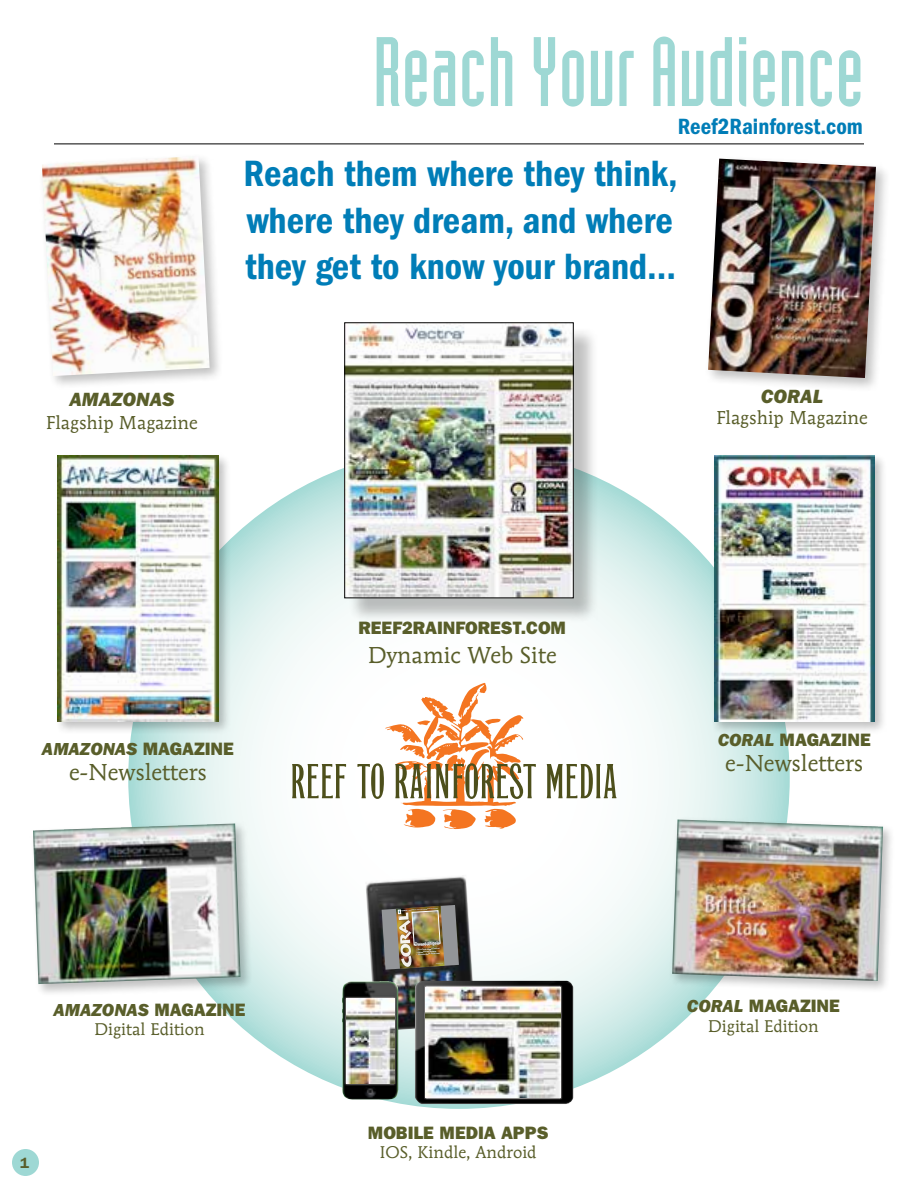
<style>
.page{position:relative;width:918px;height:1188px;background:#fff}
.page>*{position:absolute;margin:0;border:0;box-sizing:border-box;transform-origin:0 0}
.t1{font:96.45px "Industria LT Std Solid";color:#9ed8d4}
.t2{font:37.95px/46.5px "ITC Franklin Gothic Std Dm Cd";color:#007db7}
.t3{font:22.8px "Mendoza Roman Std";color:#595e2a}
.t4{font:22.8px "ITC Franklin Gothic Std Dm Cd";color:#007db7}
.t5{font:19.8px "ITC Franklin Gothic Std Hvy It";color:#595e2a}
.t6{font:18.45px "Mendoza Roman Std";color:#595e2a}
.t7{font:18px "ITC Franklin Gothic Std Hvy";color:#595e2a}
.t8{font:18px "ITC Franklin Gothic Std Hvy It";color:#595e2a}
.t9{font:16.8px "Mendoza Roman Std";color:#595e2a}
.t10{font:600 15px "ITC Franklin Gothic Std";color:#595e2a}
.t11{font:600 condensed 6px "Myriad Pro";color:#fff}
.t12{font:700 2.1px "Myriad Pro";color:#fff}
.s1{font-family:"ITC Franklin Gothic Std Hvy"}
.s2{font-family:"ITC Franklin Gothic Std Hvy It"}
</style>
<div class="page">
<div style="left:12px;top:1149px;width:27px;height:27px;background:#9ed8d4;border-radius:50%"></div>
<svg style="left:128px;top:447px;width:662px;height:662px"></svg>
<div style="left:348px;top:326px;width:251px;height:297px;background:#000;opacity:.25"></div>
<img style="left:346px;top:325px;width:226px;height:271px">
<div style="left:344px;top:323px;width:230px;height:275px;border:1px solid #000"></div>
<div style="left:669px;top:816px;width:227px;height:178px;background:#000;opacity:.25"></div>
<img style="left:672px;top:819px;width:211px;height:162px">
<div style="left:30px;top:820px;width:223px;height:176px;background:#000;opacity:.25"></div>
<img style="left:33px;top:823px;width:208px;height:161px">
<div style="left:54px;top:452px;width:177px;height:282px;background:#000;opacity:.25"></div>
<img style="left:58px;top:456px;width:160px;height:266px">
<div style="left:710px;top:452px;width:177px;height:282px;background:#000;opacity:.25"></div>
<img style="left:714px;top:456px;width:160px;height:266px">
<img style="left:365px;top:875px;width:111px;height:156px">
<img style="left:382px;top:905px;width:77px;height:65px">
<img style="left:415px;top:981px;width:158px;height:123px">
<img style="left:426px;top:987px;width:134px;height:111px">
<img style="left:342px;top:981px;width:56px;height:118px">
<img style="left:347px;top:998px;width:48px;height:86px">
<hr style="left:54px;top:144px;width:810px;height:1px;background:#000">
<div style="left:38px;top:152px;width:185px;height:238px;background:#000;opacity:.25"></div>
<img style="left:42px;top:156px;width:168px;height:220px">
<div style="left:704px;top:155px;width:186px;height:238px;background:#000;opacity:.25"></div>
<img style="left:708px;top:159px;width:168px;height:219px">
<svg style="left:292px;top:682px;width:325px;height:147px"></svg>
<p class="t5" style="left:69px;top:388px;width:106px">AMAZONAS</p>
<p class="t6" style="left:46px;top:411px;width:153px">Flagship Magazine</p>
<h1 class="t1" style="left:373px;top:19px;width:492px">Reach Your Audience</h1>
<p class="t4" style="left:678px;top:113px;width:187px">Reef2Rainforest.com</p>
<p class="t2" style="left:243px;top:151px;width:436px">Reach them where they think, where they dream, and where they get to know your brand...</p>
<p class="t5" style="left:761px;top:385px;width:64px">CORAL</p>
<p class="t6" style="left:716px;top:407px;width:153px">Flagship Magazine</p>
<p class="t8" style="left:42px;top:738px;width:194px">AMAZONAS <span class="s1">MAGAZINE</span></p>
<p class="t3" style="left:69px;top:758px;width:139px">e-Newsletters</p>
<p class="t8" style="left:54px;top:999px;width:194px">AMAZONAS <span class="s1">MAGAZINE</span></p>
<p class="t9" style="left:94px;top:1019px;width:112px">Digital Edition</p>
<p class="t10" style="left:20px;top:1154px;width:10px">1</p>
<p class="t7" style="left:359px;top:618px;width:209px">REEF2RAINFOREST.COM</p>
<p class="t3" style="left:368px;top:641px;width:190px">Dynamic Web Site</p>
<p class="t11" style="left:414px;top:941px;width:26px;rotate:-4deg">Dwarf Angels</p>
<p class="t12" style="left:417px;top:948px;width:25px;rotate:-4deg">• New Tank Algae Control</p>
<p class="t12" style="left:417px;top:951px;width:21px;rotate:-4deg">• Skirmishing Shrimp</p>
<p class="t12" style="left:417px;top:953px;width:25px;rotate:-4deg">• Monster Reef Aquarium</p>
<p class="t7" style="left:368px;top:1122px;width:182px">MOBILE MEDIA APPS</p>
<p class="t9" style="left:380px;top:1142px;width:158px">IOS, Kindle, Android</p>
<p class="t7" style="left:718px;top:729px;width:155px"><span class="s2">CORAL</span> MAGAZINE</p>
<p class="t3" style="left:725px;top:749px;width:139px">e-Newsletters</p>
<p class="t7" style="left:687px;top:995px;width:155px"><span class="s2">CORAL</span> MAGAZINE</p>
<p class="t9" style="left:708px;top:1016px;width:112px">Digital Edition</p>
</div>
